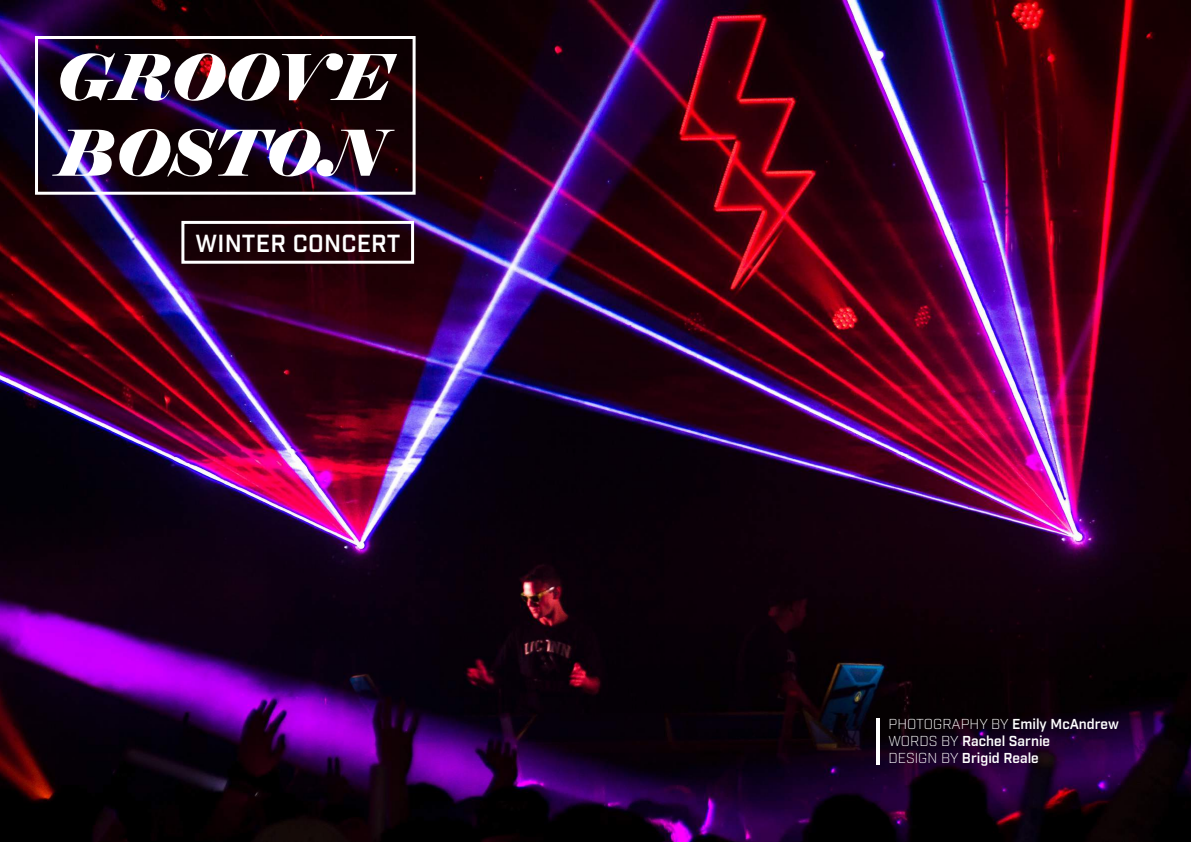
<style>
.page{position:relative;width:1191px;height:842px;background:#fff}
.page>*{position:absolute;margin:0;border:0;box-sizing:border-box;transform-origin:0 0}
.t1{font:italic 63.1px/75.7px "Elephant";color:#fff}
.t2{font:600 24px "Industry";letter-spacing:.01em;color:#fff}
.t3{font:600 14px/16.8px "Industry";color:#fff}
.s1{font-weight:300}
</style>
<div class="page">
<img style="left:0;top:0;width:1191px;height:842px">
<hr style="left:876px;top:718px;width:3px;height:46px;background:#fff">
<div style="left:35px;top:36px;width:380px;height:159px;border:3px solid #fff"></div>
<div style="left:181px;top:221px;width:233px;height:43px;border:3px solid #fff"></div>
<h1 class="t1" style="left:56px;top:41px;width:336px">GROOVE<br>BOSTON</h1>
<h2 class="t2" style="left:195px;top:229px;width:207px">WINTER CONCERT</h2>
<p class="t3" style="left:888px;top:716px;width:232px"><span class="s1">PHOTOGRAPHY BY</span> Emily McAndrew<br><span class="s1">WORDS BY</span> Rachel Sarnie<br><span class="s1">DESIGN BY</span> Brigid Reale</p>
</div>
